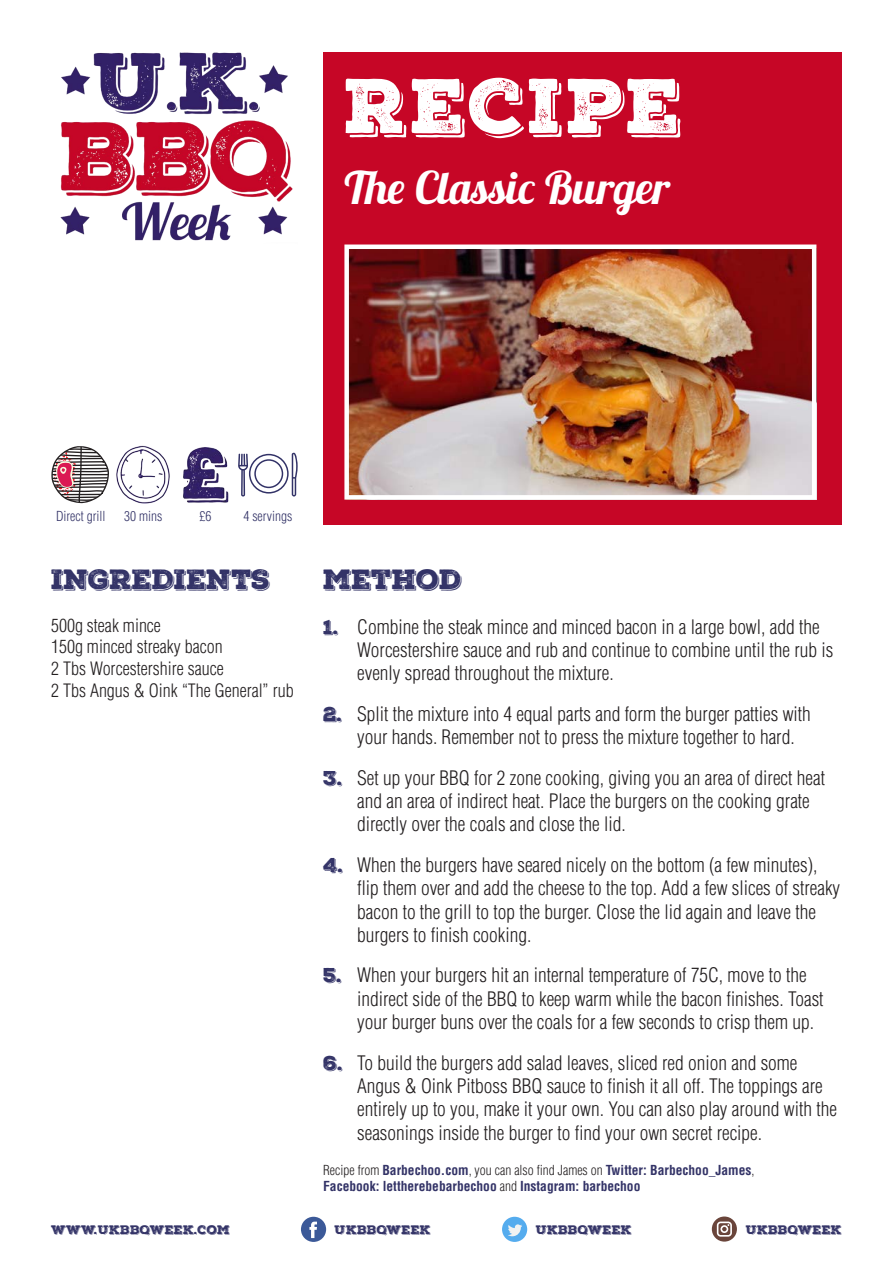
<style>
.page{position:relative;width:893px;height:1263px;background:#fff}
.page>*{position:absolute;margin:0;border:0;box-sizing:border-box;transform-origin:0 0}
.t1{font:75px "Nexa Rust Slab Black Shadow 01";letter-spacing:.04em;color:#fff}
.t2{font:45px "Lobster 1.3";color:#fff}
.Heading{font:27px "Nexa Rust Slab Black Shadow 01";color:#333367}
.t3{font:300 condensed 19.5px/23.4px "Helvetica LT Std";color:#231f20}
.t4{font:300 condensed 18px "Helvetica LT Std";color:#231f20}
.t5{font:700 condensed 13.5px/16.2px "Helvetica LT Std";color:#333367}
.Text{font:300 condensed 13.5px "Helvetica LT Std";color:#333367}
.t6{font:12px "Nexa Rust Slab Black Shadow 01";letter-spacing:.03em;color:#333367}
.s1{font-family:"Nexa Rust Slab Black Shadow 01";font-weight:400;font-stretch:normal;color:#333367}
.s2{font-weight:300;color:#231f20}
</style>
<div class="page">
<svg style="left:712px;top:1216px;width:25px;height:25px"></svg>
<div style="left:502px;top:1217px;width:25px;height:25px;background:#55acee;border-radius:50%"></div>
<svg style="left:508px;top:1224px;width:14px;height:12px"></svg>
<div style="left:301px;top:1217px;width:25px;height:25px;background:#3b5998;border-radius:50%"></div>
<svg style="left:309px;top:1221px;width:8px;height:17px"></svg>
<div style="left:323px;top:52px;width:518px;height:472px;background:#c60626"></div>
<img style="left:60px;top:52px;width:233px;height:189px">
<img style="left:349px;top:249px;width:462px;height:246px">
<div style="left:344px;top:244px;width:472px;height:256px;border:4px solid #fff"></div>
<svg style="left:51px;top:446px;width:58px;height:57px"></svg>
<img style="left:116px;top:446px;width:54px;height:57px">
<img style="left:183px;top:447px;width:46px;height:56px">
<svg style="left:238px;top:453px;width:60px;height:43px"></svg>
<p class="t1" style="left:344px;top:55px;width:338px">RECIPE</p>
<p class="t2" style="left:344px;top:159px;width:328px">The Classic Burger</p>
<p class="Text" style="left:56px;top:507px;width:51px">Direct grill</p>
<p class="Text" style="left:124px;top:507px;width:40px">30 mins</p>
<p class="Text" style="left:200px;top:507px;width:13px">£6</p>
<p class="Text" style="left:243px;top:507px;width:50px">4 servings</p>
<p class="Heading" style="left:51px;top:560px;width:220px">INGREDIENTS</p>
<p class="t4" style="left:51px;top:614px;width:111px">500g steak mince</p>
<p class="t4" style="left:51px;top:636px;width:173px">150g minced streaky bacon</p>
<p class="t4" style="left:51px;top:657px;width:174px">2 Tbs Worcestershire sauce</p>
<p class="t4" style="left:51px;top:679px;width:244px">2 Tbs Angus &amp; Oink “The General” rub</p>
<p class="Heading" style="left:323px;top:560px;width:140px">METHOD</p>
<p class="t3" style="left:357px;top:615px;width:478px;text-indent:-34px"><span class="s1">1.</span> Combine the steak mince and minced bacon in a large bowl, add the<br>Worcestershire sauce and rub and continue to combine until the rub is evenly spread throughout the mixture.</p>
<p class="t3" style="left:357px;top:702px;width:455px;text-indent:-34px"><span class="s1">2.</span> Split the mixture into 4 equal parts and form the burger patties with your hands. Remember not to press the mixture together to hard.</p>
<p class="t3" style="left:357px;top:766px;width:469px;text-indent:-34px"><span class="s1">3.</span> Set up your BBQ for 2 zone cooking, giving you an area of direct heat and an area of indirect heat. Place the burgers on the cooking grate directly over the coals and close the lid.</p>
<p class="t3" style="left:357px;top:853px;width:484px;text-indent:-34px"><span class="s1">4.</span> When the burgers have seared nicely on the bottom (a few minutes), flip them over and add the cheese to the top. Add a few slices of streaky bacon to the grill to top the burger. Close the lid again and leave the burgers to finish cooking.</p>
<p class="t3" style="left:357px;top:963px;width:468px;text-indent:-34px"><span class="s1">5.</span> When your burgers hit an internal temperature of 75C, move to the indirect side of the BBQ to keep warm while the bacon finishes. Toast your burger buns over the coals for a few seconds to crisp them up.</p>
<p class="t3" style="left:357px;top:1051px;width:481px;text-indent:-34px"><span class="s1">6.</span> To build the burgers add salad leaves, sliced red onion and some Angus &amp; Oink Pitboss BBQ sauce to finish it all off. The toppings are entirely up to you, make it your own. You can also play around with the seasonings inside the burger to find your own secret recipe.</p>
<p class="t5" style="left:323px;top:1161px;width:433px"><span class="s2">Recipe from</span> Barbechoo.com<span class="s2">, you can also find James on</span> Twitter: Barbechoo_James<span class="s2">,<br></span>Facebook: lettherebebarbechoo <span class="s2">and</span> Instagram: barbechoo</p>
<p class="t6" style="left:51px;top:1222px;width:180px">WWW.UKBBQWEEK.COM</p>
<p class="t6" style="left:335px;top:1222px;width:97px">UKBBQWEEK</p>
<p class="t6" style="left:536px;top:1222px;width:97px">UKBBQWEEK</p>
<p class="t6" style="left:746px;top:1222px;width:97px">UKBBQWEEK</p>
</div>
